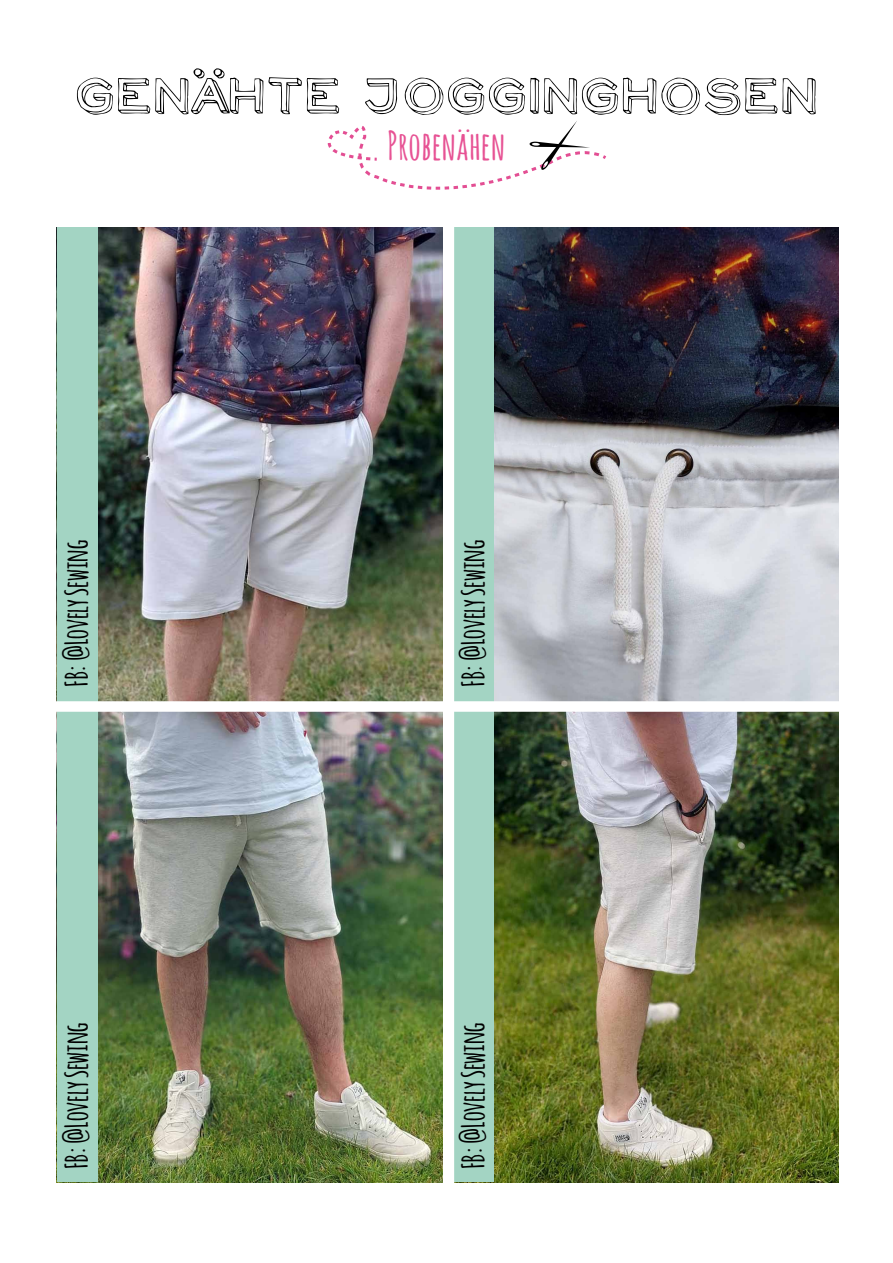
<style>
.page{position:relative;width:893px;height:1263px;background:#fff}
.page>*{position:absolute;margin:0;border:0;box-sizing:border-box;transform-origin:0 0}
.t1{font:54px "Neo Retro Draw";letter-spacing:-.01em;color:#000}
.t2{font:700 39px "Amatic SC";color:#e75294}
.t3{font:700 30.6px "Amatic";color:#000}
.s1{font-family:"Amatic SC"}
</style>
<div class="page">
<img style="left:98px;top:712px;width:345px;height:470px">
<div style="left:57px;top:706px;width:41px;height:476px;background:#a3d4c3"></div>
<img style="left:494px;top:712px;width:345px;height:470px">
<div style="left:453px;top:706px;width:41px;height:476px;background:#a3d4c3"></div>
<img style="left:98px;top:227px;width:345px;height:474px">
<div style="left:57px;top:227px;width:41px;height:476px;background:#a3d4c3"></div>
<img style="left:494px;top:227px;width:345px;height:474px">
<div style="left:453px;top:227px;width:41px;height:476px;background:#a3d4c3"></div>
<div style="left:28px;top:701px;width:853px;height:11px;background:#fff"></div>
<svg style="left:327px;top:121px;width:279px;height:69px"></svg>
<h1 class="t1" style="left:74px;top:66px;width:746px">GENÄHTE JOGGINGHOSEN</h1>
<p class="t2" style="left:387px;top:118px;width:119px">Probenähen</p>
<p class="t3" style="left:55px;top:687px;width:149px;rotate:-90deg"><span class="s1">FB: @</span>Lovely Sewing</p>
<p class="t3" style="left:451px;top:687px;width:149px;rotate:-90deg"><span class="s1">FB: @</span>Lovely Sewing</p>
<p class="t3" style="left:55px;top:1169px;width:149px;rotate:-90deg"><span class="s1">FB: @</span>Lovely Sewing</p>
<p class="t3" style="left:451px;top:1169px;width:149px;rotate:-90deg"><span class="s1">FB: @</span>Lovely Sewing</p>
</div>
